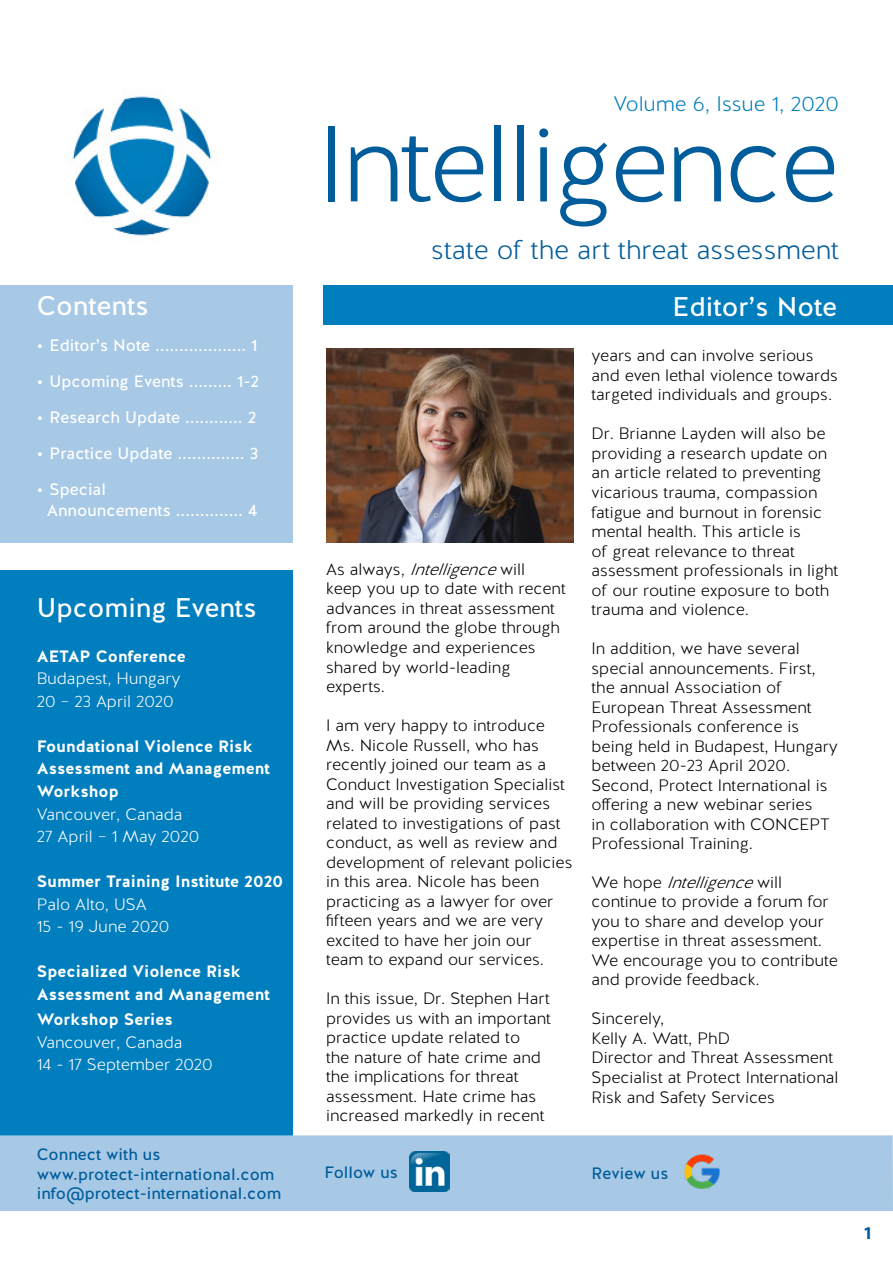
<style>
.page{position:relative;width:893px;height:1263px;background:#fff}
.page>*{position:absolute;margin:0;border:0;box-sizing:border-box;transform-origin:0 0}
.t1{font:300 108px "Halis GR";letter-spacing:-.03em;color:#005c9a}
.t2{font:27px "Halis GR";color:#fff}
.t3{font:300 27px "Halis GR";color:#005c9a}
.t4{font:300 21px "Halis GR";color:#007ebe}
.t5{font:700 18px "Myriad Pro";color:#005c9a}
.t6{font:300 16.5px/19.5px "Halis GR";color:#000}
.t7{font:700 16.5px/22.5px "Halis GR";color:#fff}
.t8{font:16.5px/21px "Halis GR";color:#fff}
.t9{font:300 16.5px/22.5px "Halis GR";color:#fff}
.t10{font:16.5px/19.5px "Halis GR";color:#005c9a}
.s1{font-style:italic}
</style>
<div class="page">
<div style="left:0;top:570px;width:293px;height:565px;background:#007ebe"></div>
<div style="left:0;top:285px;width:293px;height:257px;background:#a7c9e6"></div>
<img style="left:72px;top:92px;width:140px;height:144px">
<img style="left:326px;top:348px;width:247px;height:194px">
<div style="left:323px;top:285px;width:570px;height:39px;background:#007ebe"></div>
<div style="left:0;top:1135px;width:893px;height:76px;background:#a7c9e6"></div>
<img style="left:409px;top:1151px;width:41px;height:40px">
<img style="left:684px;top:1154px;width:36px;height:35px">
<h2 class="t2" style="left:37px;top:288px;width:114px">Contents</h2>
<p class="t8" style="left:37px;top:335px;width:222px">• Editor’s Note ................... 1</p>
<p class="t8" style="left:37px;top:371px;width:224px">• Upcoming Events ......... 1-2</p>
<p class="t8" style="left:37px;top:407px;width:221px">• Research Update ............ 2</p>
<p class="t8" style="left:37px;top:443px;width:223px">• Practice Update .............. 3</p>
<p class="t8" style="left:47px;top:479px;width:212px;text-indent:-10px">• Special<br>Announcements .............. 4</p>
<h2 class="t2" style="left:37px;top:590px;width:221px">Upcoming Events</h2>
<p class="t7" style="left:37px;top:645px;width:151px">AETAP Conference</p>
<p class="t9" style="left:37px;top:668px;width:145px">Budapest, Hungary<br>20 – 23 April 2020</p>
<p class="t7" style="left:37px;top:735px;width:235px">Foundational Violence Risk<br>Assessment and Management<br>Workshop</p>
<p class="t9" style="left:37px;top:803px;width:164px">Vancouver, Canada<br>27 April – 1 May 2020</p>
<p class="t7" style="left:37px;top:870px;width:248px">Summer Training Institute 2020</p>
<p class="t9" style="left:37px;top:893px;width:134px">Palo Alto, USA<br>15 - 19 June 2020</p>
<p class="t7" style="left:37px;top:960px;width:235px">Specialized Violence Risk<br>Assessment and Management</p>
<p class="t7" style="left:37px;top:1008px;width:138px">Workshop Series</p>
<p class="t9" style="left:37px;top:1031px;width:178px">Vancouver, Canada<br>14 - 17 September 2020</p>
<p class="t10" style="left:37px;top:1145px;width:246px">Connect with us www.protect-international.com info@protect-international.com</p>
<p class="t4" style="left:614px;top:90px;width:227px">Volume 6, Issue 1, 2020</p>
<h1 class="t1" style="left:317px;top:97px;width:523px">Intelligence</h1>
<h2 class="t3" style="left:431px;top:232px;width:409px">state of the art threat assessment</h2>
<p class="t6" style="left:326px;top:560px;width:241px">A s a l w a y s , <span class="s1">Intelligence</span>w i l l<br>keep you up to date with recent advances in threat assessment from around the globe through knowledge and experiences shared by world-leading experts.</p>
<p class="t6" style="left:326px;top:716px;width:248px">I am very happy to introduce<br>Ms. Nicole Russell, who has recently joined our team as a<br>Conduct Investigation Specialist and will be providing services related to investigations of past conduct, as well as review and development of relevant policies in this area. Nicole has been practicing as a lawyer for over fifteen years and we are very excited to have her join our team to expand our services.</p>
<p class="t6" style="left:326px;top:989px;width:226px">In this issue, Dr. Stephen Hart provides us with an important practice update related to<br>the nature of hate crime and the implications for threat assessment. Hate crime has increased markedly in recent</p>
<p class="t10" style="left:325px;top:1163px;width:75px">Follow us</p>
<h2 class="t2" style="left:673px;top:289px;width:166px">Editor’s Note</h2>
<p class="t6" style="left:591px;top:347px;width:248px">years and can involve serious and even lethal violence towards targeted individuals and groups.</p>
<p class="t6" style="left:591px;top:425px;width:248px">Dr. Brianne Layden will also be providing a research update on an article related to preventing vicarious trauma, compassion fatigue and burnout in forensic mental health. This article is<br>of great relevance to threat assessment professionals in light of our routine exposure to both trauma and violence.</p>
<p class="t6" style="left:591px;top:639px;width:248px">In addition, we have several special announcements. First, the annual Association of<br>European Threat Assessment<br>Professionals conference is being held in Budapest, Hungary between 20-23 April 2020.<br>Second, Protect International is offering a new webinar series<br>in collaboration with CONCEPT<br>Professional Training.</p>
<p class="t6" style="left:591px;top:873px;width:248px">W e h o p e <span class="s1">Intelligence</span>w i l l continue to provide a forum for you to share and develop your expertise in threat assessment.<br>We encourage you to contribute and provide feedback.</p>
<p class="t6" style="left:591px;top:1009px;width:249px">Sincerely,<br>Kelly A. Watt, PhD<br>Director and Threat Assessment<br>Specialist at Protect International<br>Risk and Safety Services</p>
<p class="t10" style="left:591px;top:1164px;width:78px">Review us</p>
<p class="t5" style="left:863px;top:1221px;width:11px">1</p>
</div>
